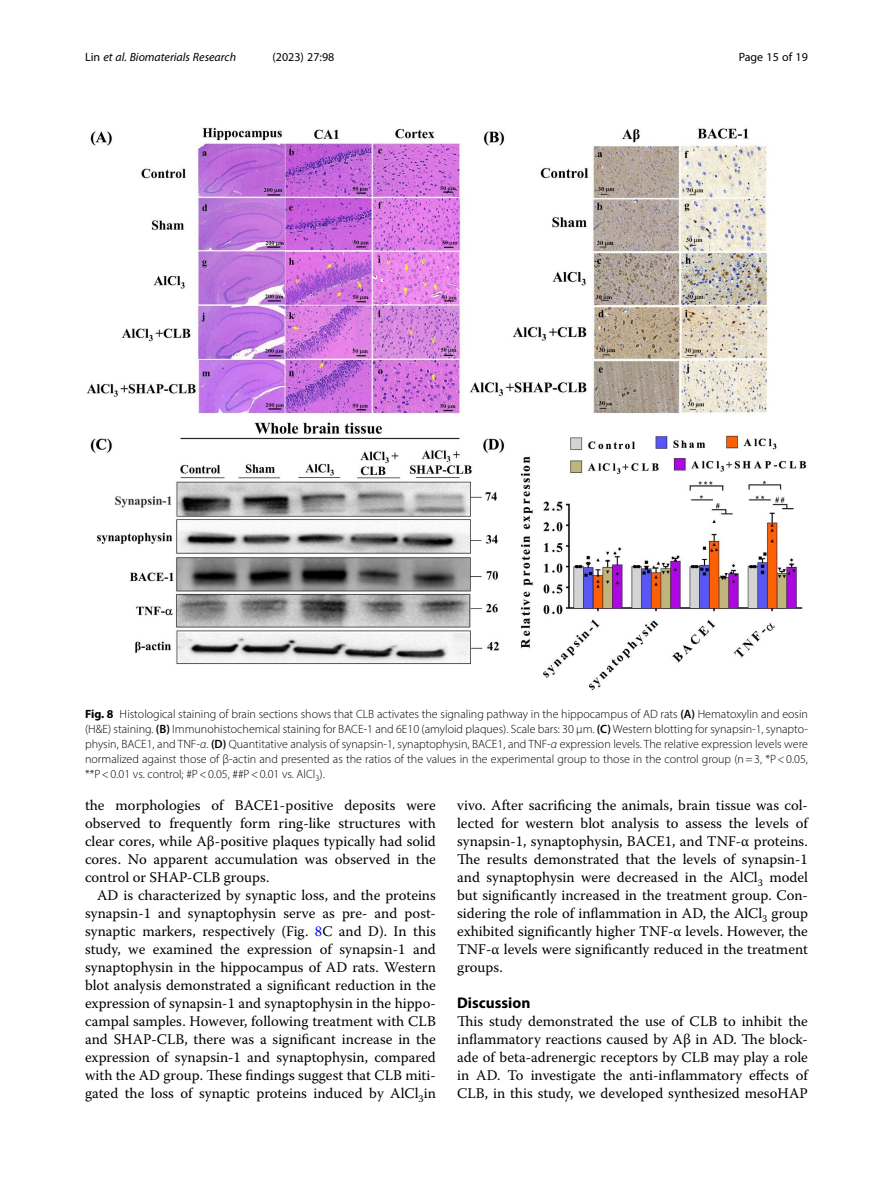
<style>
.page{position:relative;width:893px;height:1191px;background:#fff}
.page>*{position:absolute;margin:0;border:0;box-sizing:border-box;transform-origin:0 0}
.Head_1{font:700 15.45px "Myriad Pro";color:#000}
.Body_Text_Indent{font:14.7px/18px "Warnock Pro";color:#000;text-align:justify}
.Body_Text{font:14.7px/18px "Warnock Pro";color:#000;text-align:justify}
.Figure_Caption{font:300 12px/15px "Myriad Pro";color:#000;text-align:justify}
.t1{font:italic 12px "Myriad Pro";color:#000}
.t2{font:12px "Myriad Pro";color:#000}
.s1{font-style:normal}
.s2{font-weight:700}
.s3{font-weight:600}
.s4{font-style:italic}
.s5{color:#00f}
</style>
<div class="page">
<img style="left:86px;top:127px;width:721px;height:564px">
<p class="t1" style="left:85px;top:50px;width:153px"><span class="s1">Lin</span> et al. Biomaterials Research</p>
<p class="t2" style="left:272px;top:50px;width:63px">(2023) 27:98</p>
<p class="t2" style="left:739px;top:50px;width:71px">Page 15 of 19</p>
<p class="Figure_Caption" style="left:85px;top:707px;width:724px"><span class="s2">Fig. 8</span> Histological staining of brain sections shows that CLB activates the signaling pathway in the hippocampus of AD rats <span class="s3">(A)</span> Hematoxylin and eosin (H&amp;E) staining. <span class="s3">(B)</span> Immunohistochemical staining for BACE-1 and 6E10 (amyloid plaques). Scale bars: 30 μm. <span class="s3">(C)</span> Western blotting for synapsin-1, synapto&shy;physin, BACE1, and TNF-<span class="s4">α</span>. <span class="s3">(D)</span> Quantitative analysis of synapsin-1, synaptophysin, BACE1, and TNF-<span class="s4">α</span> expression levels. The relative expression levels were normalized against those of β-actin and presented as the ratios of the values in the experimental group to those in the control group (n=3, *P&lt;0.05, **P&lt;0.01 vs. control; #P&lt;0.05, ##P&lt;0.01 vs. AlCl<sub>3</sub>).</p>
<p class="Body_Text_Indent" style="left:85px;top:796px;width:352px">the morphologies of BACE1-positive deposits were observed to frequently form ring-like structures with clear cores, while Aβ-positive plaques typically had solid cores. No apparent accumulation was observed in the control or SHAP-CLB groups.</p>
<p class="Body_Text_Indent" style="left:85px;top:886px;width:352px;text-indent:12px">AD is characterized by synaptic loss, and the proteins synapsin-1 and synaptophysin serve as pre- and post&shy;synaptic markers, respectively (Fig. <span class="s5">8</span>C and D). In this study, we examined the expression of synapsin-1 and synaptophysin in the hippocampus of AD rats. Western blot analysis demonstrated a significant reduction in the expression of synapsin-1 and synaptophysin in the hippo&shy;campal samples. However, following treatment with CLB and SHAP-CLB, there was a significant increase in the expression of synapsin-1 and synaptophysin, compared with the AD group. These findings suggest that CLB miti&shy;gated the loss of synaptic proteins induced by AlCl<sub>3</sub>in</p>
<p class="Body_Text_Indent" style="left:457px;top:796px;width:352px">vivo. After sacrificing the animals, brain tissue was col&shy;lected for western blot analysis to assess the levels of synapsin-1, synaptophysin, BACE1, and TNF-α proteins.<br>The results demonstrated that the levels of synapsin-1 and synaptophysin were decreased in the AlCl<sub>3</sub> model but significantly increased in the treatment group. Con&shy;sidering the role of inflammation in AD, the AlCl<sub>3</sub> group exhibited significantly higher TNF-α levels. However, the TNF-α levels were significantly reduced in the treatment groups.</p>
<p class="Head_1" style="left:457px;top:993px;width:75px">Discussion</p>
<p class="Body_Text" style="left:457px;top:1012px;width:352px">This study demonstrated the use of CLB to inhibit the inflammatory reactions caused by Aβ in AD. The block&shy;ade of beta-adrenergic receptors by CLB may play a role in AD. To investigate the anti-inflammatory effects of CLB, in this study, we developed synthesized mesoHAP</p>
</div>
